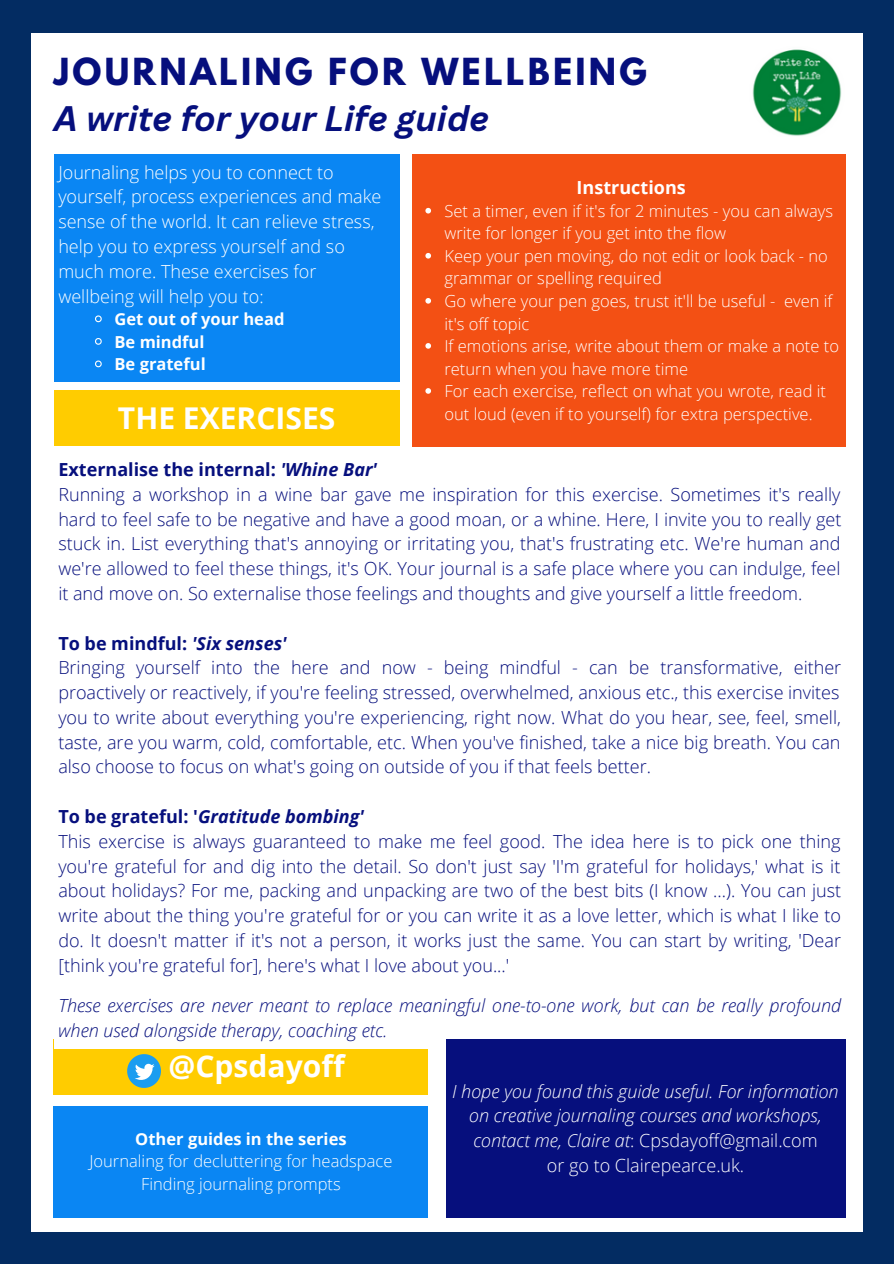
<style>
.page{position:relative;width:894px;height:1264px;background:#fff}
.page>*{position:absolute;margin:0;border:0;box-sizing:border-box;transform-origin:0 0}
.t1{font:italic 700 34.5px "Canva Sans";color:#060f7d}
.t2{font:700 33px "League Spartan";letter-spacing:.1em;color:#060f7d}
.t3{font:700 30px "Open Sans";color:#fff}
.t4{font:300 18px/24.8px "Open Sans";color:#060f7d;text-align:justify}
.t5{font:300 18px/24.8px "Open Sans";color:#fff}
.t6{font:italic 300 18px/24.8px "Open Sans";color:#fff;text-align:center}
.t7{font:italic 300 18px/24.8px "Open Sans";color:#060f7d}
.t8{font:700 18px "Open Sans";color:#060f7d}
.t9{font:italic 700 18px "Open Sans";color:#060f7d}
.t10{font:700 18px "Open Sans";color:#fff}
.t11{font:300 16.5px/22.5px "Open Sans";color:#fff}
.t12{font:700 16.5px "Open Sans";color:#fff}
.s1{font-style:italic}
.s2{font-style:normal}
</style>
<div class="page">
<div style="left:0;top:0;width:893px;height:1263px;background:#032c62"></div>
<div style="left:32px;top:33px;width:830px;height:1198px;background:#fff"></div>
<div style="left:54px;top:1038px;width:374px;height:56px;background:#fc0"></div>
<div style="left:54px;top:154px;width:345px;height:228px;background:#0a86f3"></div>
<svg style="left:95px;top:315px;width:7px;height:8px"></svg>
<svg style="left:95px;top:338px;width:7px;height:7px"></svg>
<svg style="left:95px;top:360px;width:7px;height:8px"></svg>
<div style="left:54px;top:451px;width:791px;height:597px;background:#fff"></div>
<div style="left:54px;top:1106px;width:374px;height:111px;background:#0a86f3"></div>
<div style="left:446px;top:1038px;width:399px;height:179px;background:#060f7d"></div>
<img style="left:752px;top:49px;width:90px;height:87px">
<svg style="left:127px;top:1054px;width:34px;height:33px"></svg>
<div style="left:412px;top:154px;width:433px;height:292px;background:#f35014"></div>
<svg style="left:425px;top:208px;width:6px;height:5px"></svg>
<svg style="left:425px;top:253px;width:6px;height:5px"></svg>
<svg style="left:425px;top:298px;width:6px;height:5px"></svg>
<svg style="left:425px;top:343px;width:6px;height:6px"></svg>
<svg style="left:425px;top:388px;width:6px;height:6px"></svg>
<div style="left:54px;top:390px;width:345px;height:56px;background:#fc0"></div>
<p class="t2" style="left:54px;top:56px;width:594px">JOURNALING FOR WELLBEING</p>
<p class="t1" style="left:54px;top:94px;width:437px">A write for your Life guide</p>
<p class="t5" style="left:58px;top:159px;width:324px">Journaling helps you to connect to yourself, process experiences and make sense of the world. It can relieve stress, help you to express yourself and so much more. These exercises for wellbeing will help you to:</p>
<p class="t12" style="left:114px;top:307px;width:171px">Get out of your head</p>
<p class="t12" style="left:114px;top:330px;width:91px">Be mindful</p>
<p class="t12" style="left:114px;top:352px;width:93px">Be grateful</p>
<p class="t3" style="left:118px;top:397px;width:219px">THE EXERCISES</p>
<p class="t10" style="left:576px;top:175px;width:111px">Instructions</p>
<p class="t11" style="left:444px;top:199px;width:390px">Set a timer, even if it's for 2 minutes - you can always write for longer if you get into the flow</p>
<p class="t11" style="left:444px;top:244px;width:384px">Keep your pen moving, do not edit or look back - no grammar or spelling required</p>
<p class="t11" style="left:444px;top:289px;width:389px">Go where your pen goes, trust it'll be useful - even if it's off topic</p>
<p class="t11" style="left:444px;top:334px;width:396px">If emotions arise, write about them or make a note to return when you have more time</p>
<p class="t11" style="left:444px;top:379px;width:383px">For each exercise, reflect on what you wrote, read it out loud (even if to yourself) for extra perspective.</p>
<p class="t8" style="left:58px;top:457px;width:320px">Externalise the internal: <span class="s1">'Whine Bar'</span></p>
<p class="t4" style="left:58px;top:481px;width:784px">Running a workshop in a wine bar gave me inspiration for this exercise. Sometimes it's really hard to feel safe to be negative and have a good moan, or a whine. Here, I invite you to really get stuck in. List everything that's annoying or irritating you, that's frustrating etc. We're human and we're allowed to feel these things, it's OK. Your journal is a safe place where you can indulge, feel it and move on. So externalise those feelings and thoughts and give yourself a little freedom.</p>
<p class="t8" style="left:58px;top:630px;width:230px">To be mindful: <span class="s1">'Six senses'</span></p>
<p class="t4" style="left:58px;top:655px;width:784px">Bringing yourself into the here and now - being mindful - can be transformative, either proactively or reactively, if you're feeling stressed, overwhelmed, anxious etc., this exercise invites you to write about everything you're experiencing, right now. What do you hear, see, feel, smell, taste, are you warm, cold, comfortable, etc. When you've finished, take a nice big breath. You can also choose to focus on what's going on outside of you if that feels better.</p>
<p class="t9" style="left:58px;top:803px;width:307px"><span class="s2">To be grateful: '</span>Gratitude bombing'</p>
<p class="t4" style="left:58px;top:828px;width:784px">This exercise is always guaranteed to make me feel good. The idea here is to pick one thing you're grateful for and dig into the detail. So don't just say 'I'm grateful for holidays,' what is it about holidays? For me, packing and unpacking are two of the best bits (I know ...). You can just write about the thing you're grateful for or you can write it as a love letter, which is what I like to do. It doesn't matter if it's not a person, it works just the same. You can start by writing, 'Dear [think you're grateful for], here's what I love about you...'</p>
<p class="t7" style="left:58px;top:992px;width:784px">These exercises are never meant to replace meaningful one-to-one work, but can be really profound when used alongside therapy, coaching etc.</p>
<p class="t3" style="left:168px;top:1045px;width:177px">@Cpsdayoff</p>
<p class="t12" style="left:135px;top:1127px;width:213px">Other guides in the series</p>
<p class="t11" style="left:89px;top:1149px;width:304px">Journaling for decluttering for headspace</p>
<p class="t11" style="left:141px;top:1172px;width:201px">Finding journaling prompts</p>
<p class="t6" style="left:452px;top:1078px;width:388px">I hope you found this guide useful. For information on creative journaling courses and workshops, contact me, Claire at<span class="s2">: Cpsdayoff@gmail.com</span></p>
<p class="t5" style="left:546px;top:1152px;width:199px">or go to Clairepearce.uk.</p>
</div>
